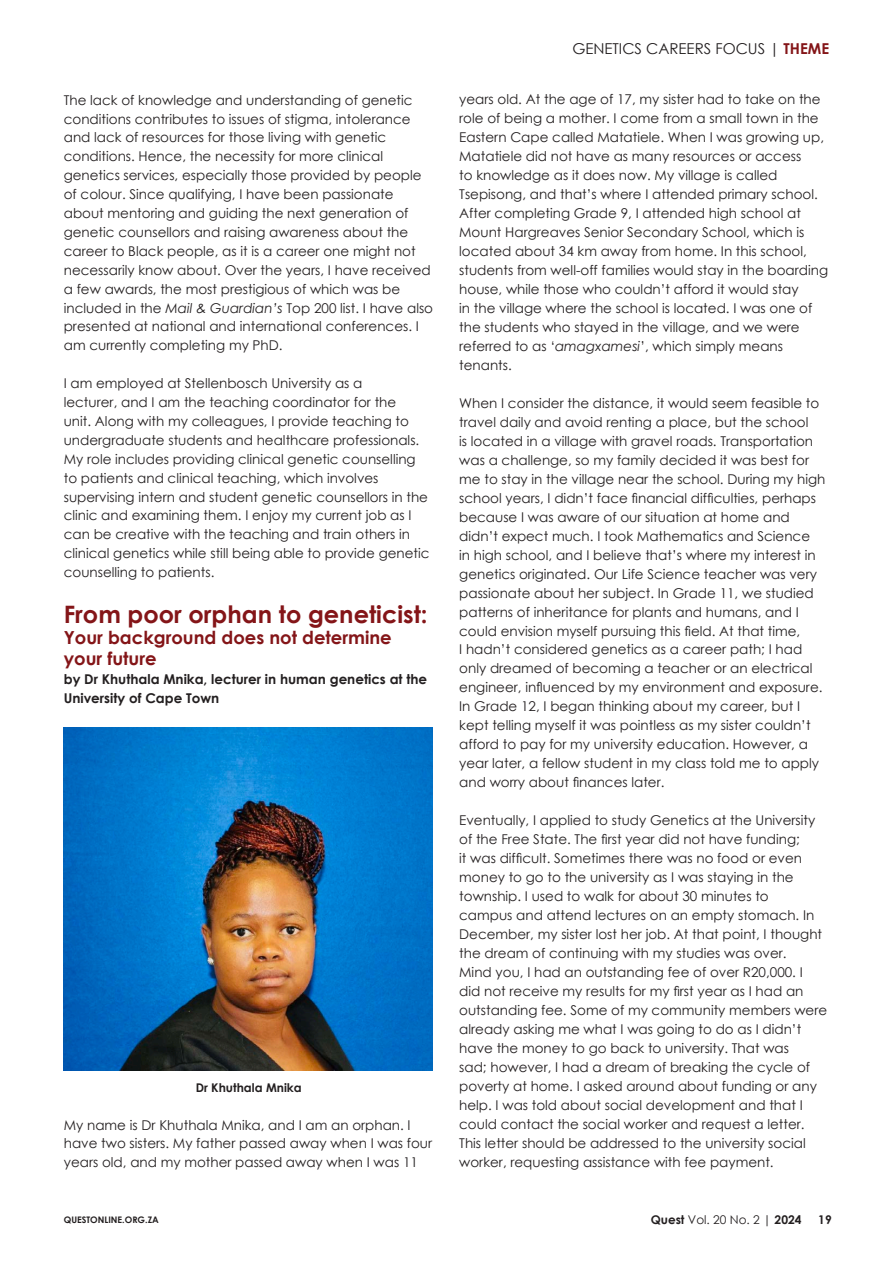
<style>
.page{position:relative;width:893px;height:1263px;background:#fff}
.page>*{position:absolute;margin:0;border:0;box-sizing:border-box;transform-origin:0 0}
.t1{font:700 24px "Century Gothic";color:#841518}
.t2{font:700 18px/21px "Century Gothic";color:#841518}
.t3{font:15px "Century Gothic";color:#231f20}
.t4{font:13.5px/19px "Century Gothic";color:#231f20}
.t5{font:700 13.5px/18.9px "Century Gothic";color:#231f20}
.t6{font:12px "Century Gothic";color:#231f20}
.t7{font:700 12px "Century Gothic";color:#231f20}
.t8{font:700 9px "Century Gothic";color:#231f20}
.s1{font-style:italic}
.s2{font-weight:700;color:#841518}
.s3{font-weight:700}
</style>
<div class="page">
<img style="left:64px;top:728px;width:368px;height:342px">
<p class="t4" style="left:64px;top:90px;width:371px">The lack of knowledge and understanding of genetic conditions contributes to issues of stigma, intolerance and lack of resources for those living with genetic conditions. Hence, the necessity for more clinical genetics services, especially those provided by people of colour. Since qualifying, I have been passionate about mentoring and guiding the next generation of genetic counsellors and raising awareness about the career to Black people, as it is a career one might not necessarily know about. Over the years, I have received a few awards, the most prestigious of which was be included in the <span class="s1">Mail &amp; Guardian’s</span> Top 200 list. I have also presented at national and international conferences. I am currently completing my PhD.</p>
<p class="t4" style="left:64px;top:374px;width:367px">I am employed at Stellenbosch University as a<br>lecturer, and I am the teaching coordinator for the<br>unit. Along with my colleagues, I provide teaching to undergraduate students and healthcare professionals.<br>My role includes providing clinical genetic counselling to patients and clinical teaching, which involves supervising intern and student genetic counsellors in the clinic and examining them. I enjoy my current job as I can be creative with the teaching and train others in clinical genetics while still being able to provide genetic counselling to patients.</p>
<p class="t1" style="left:64px;top:596px;width:365px">From poor orphan to geneticist:</p>
<p class="t2" style="left:64px;top:626px;width:329px">Your background does not determine your future</p>
<p class="t5" style="left:64px;top:669px;width:365px">by Dr Khuthala Mnika, lecturer in human genetics at the<br>University of Cape Town</p>
<p class="t7" style="left:196px;top:1078px;width:108px">Dr Khuthala Mnika</p>
<p class="t4" style="left:64px;top:1115px;width:370px">My name is Dr Khuthala Mnika, and I am an orphan. I have two sisters. My father passed away when I was four years old, and my mother passed away when I was 11</p>
<p class="t3" style="left:572px;top:38px;width:258px">GENETICS CAREERS FOCUS | <span class="s2">THEME</span></p>
<p class="t4" style="left:459px;top:89px;width:370px">years old. At the age of 17, my sister had to take on the role of being a mother. I come from a small town in the Eastern Cape called Matatiele. When I was growing up, Matatiele did not have as many resources or access<br>to knowledge as it does now. My village is called Tsepisong, and that’s where I attended primary school.<br>After completing Grade 9, I attended high school at Mount Hargreaves Senior Secondary School, which is located about 34 km away from home. In this school, students from well-off families would stay in the boarding house, while those who couldn’t afford it would stay<br>in the village where the school is located. I was one of the students who stayed in the village, and we were referred to as ‘<span class="s1">amagxamesi</span>’, which simply means tenants.</p>
<p class="t4" style="left:459px;top:393px;width:368px">When I consider the distance, it would seem feasible to travel daily and avoid renting a place, but the school<br>is located in a village with gravel roads. Transportation was a challenge, so my family decided it was best for me to stay in the village near the school. During my high school years, I didn’t face financial difficulties, perhaps because I was aware of our situation at home and didn’t expect much. I took Mathematics and Science<br>in high school, and I believe that’s where my interest in genetics originated. Our Life Science teacher was very passionate about her subject. In Grade 11, we studied patterns of inheritance for plants and humans, and I could envision myself pursuing this field. At that time,<br>I hadn’t considered genetics as a career path; I had only dreamed of becoming a teacher or an electrical engineer, influenced by my environment and exposure.<br>In Grade 12, I began thinking about my career, but I kept telling myself it was pointless as my sister couldn’t afford to pay for my university education. However, a year later, a fellow student in my class told me to apply and worry about finances later.</p>
<p class="t4" style="left:459px;top:811px;width:369px">Eventually, I applied to study Genetics at the University of the Free State. The first year did not have funding;<br>it was difficult. Sometimes there was no food or even money to go to the university as I was staying in the township. I used to walk for about 30 minutes to<br>campus and attend lectures on an empty stomach. In December, my sister lost her job. At that point, I thought the dream of continuing with my studies was over.<br>Mind you, I had an outstanding fee of over R20,000. I did not receive my results for my first year as I had an outstanding fee. Some of my community members were already asking me what I was going to do as I didn’t have the money to go back to university. That was<br>sad; however, I had a dream of breaking the cycle of poverty at home. I asked around about funding or any help. I was told about social development and that I could contact the social worker and request a letter.<br>This letter should be addressed to the university social worker, requesting assistance with fee payment.</p>
<p class="t8" style="left:64px;top:1213px;width:97px">QUESTONLINE.ORG.ZA</p>
<p class="t6" style="left:651px;top:1211px;width:152px"><span class="s3">Quest</span> Vol. 20 No. 2 | <span class="s3">2024</span></p>
<p class="t7" style="left:818px;top:1210px;width:15px">19</p>
</div>
